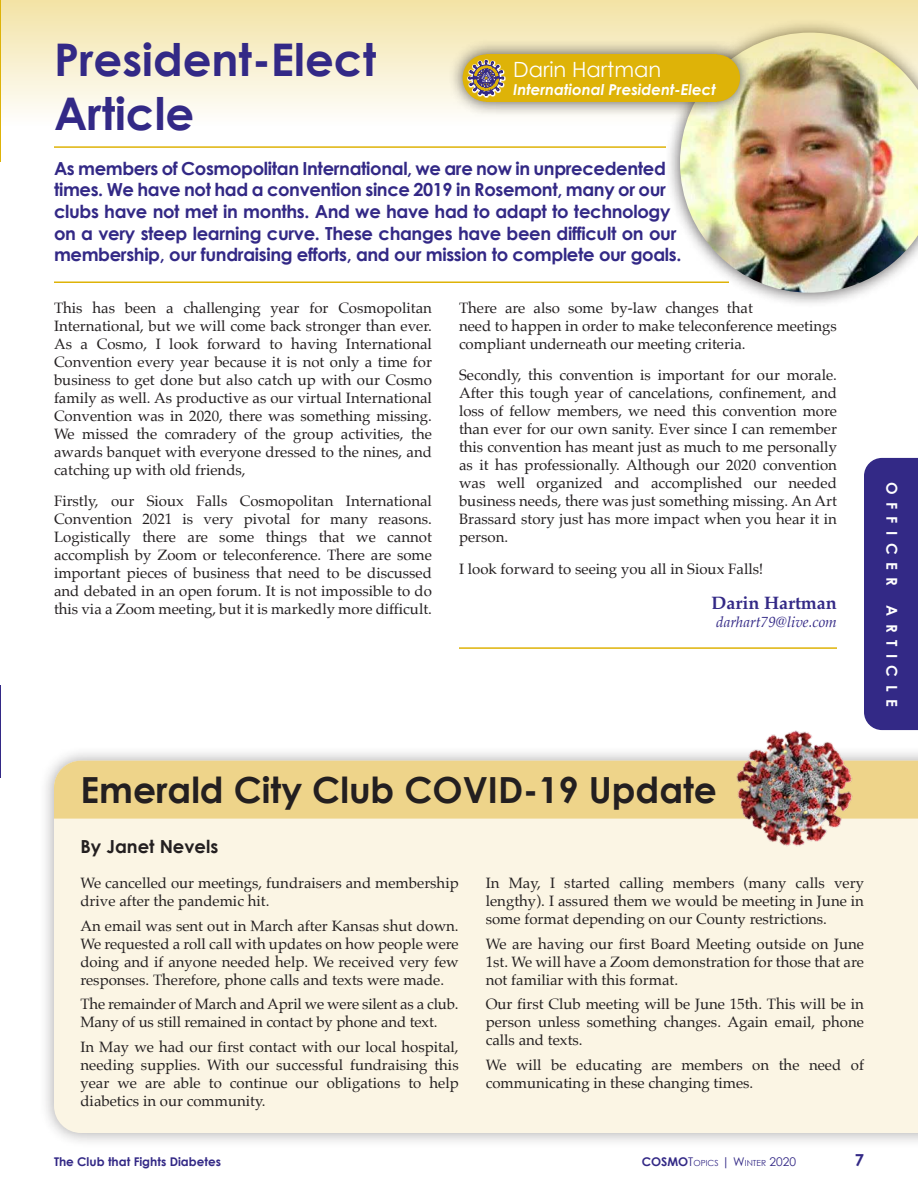
<style>
.page{position:relative;width:918px;height:1188px;background:#fff}
.page>*{position:absolute;margin:0;border:0;box-sizing:border-box;transform-origin:0 0}
.t1{font:700 45px/54px "Century Gothic";color:#332986}
.t2{font:700 36px "Century Gothic";color:#231f20}
.t3{font:21px "Century Gothic";color:#fff}
.t4{font:700 18px/21.6px "Century Gothic";letter-spacing:-.02em;color:#332986}
.t5{font:700 18px "Century Gothic";color:#231f20}
.t6{font:700 18px "Palatino";color:#332986}
.t7{font:700 16.5px "Century Gothic";color:#332986}
.t8{font:15px/18px "Palatino";color:#231f20;text-align:justify}
.t9{font:italic 700 15px "Century Gothic";color:#fff}
.t10{font:italic 15px "Palatino";color:#332986}
.t11{font:700 15px "Century Gothic";letter-spacing:.5em;color:#fff}
.t12{font:700 12px "Century Gothic";color:#332986}
.t13{font:8.4px "Century Gothic";color:#332986}
.s1{font-weight:700;font-size:12px}
.s2{font-size:12px}
</style>
<div class="page">
<div style="left:665px;top:17px;width:253px;height:291px;background:#231f20;opacity:.75"></div>
<img style="left:680px;top:126px;width:238px;height:167px">
<svg style="left:1px;top:0;width:917px;height:126px;background:#efe6c1"></svg>
<hr style="left:54px;top:146px;width:612px;height:2px;background:#deb308">
<hr style="left:54px;top:281px;width:675px;height:2px;background:#deb308">
<hr style="left:459px;top:647px;width:378px;height:2px;background:#deb308">
<div style="left:448px;top:39px;width:307px;height:78px;background:#231f20;opacity:.75"></div>
<div style="left:693px;top:54px;width:47px;height:48px;background:#deb308;border-radius:50%"></div>
<div style="left:486px;top:54px;width:230px;height:48px;background:#deb308"></div>
<div style="left:463px;top:54px;width:47px;height:48px;background:#deb308;border-radius:50%"></div>
<svg style="left:467px;top:59px;width:38px;height:38px"></svg>
<svg style="left:469px;top:61px;width:35px;height:35px"></svg>
<div style="left:39px;top:745px;width:879px;height:403px;background:#231f20;opacity:.4"></div>
<div style="left:54px;top:819px;width:864px;height:314px;background:#fbf5e4"></div>
<div style="left:54px;top:761px;width:864px;height:58px;background:#eed48a"></div>
<div style="left:864px;top:458px;width:54px;height:272px;background:#332986"></div>
<hr style="left:0;top:0;width:1px;height:161px;background:#deb308">
<hr style="left:0;top:685px;width:1px;height:93px;background:#332986">
<img style="left:722px;top:730px;width:141px;height:130px">
<p class="t1" style="left:54px;top:31px;width:324px">President-Elect<br>Article</p>
<p class="t4" style="left:54px;top:157px;width:629px">As members of Cosmopolitan International, we are now in unprecedented times. We have not had a convention since 2019 in Rosemont, many or our clubs have not met in months. And we have had to adapt to technology on a very steep learning curve. These changes have been difficult on our membership, our fundraising efforts, and our mission to complete our goals.</p>
<p class="t8" style="left:54px;top:299px;width:380px">This has been a challenging year for Cosmopolitan International, but we will come back stronger than ever.<br>As a Cosmo, I look forward to having International Convention every year because it is not only a time for business to get done but also catch up with our Cosmo family as well. As productive as our virtual International Convention was in 2020, there was something missing.<br>We missed the comradery of the group activities, the awards banquet with everyone dressed to the nines, and catching up with old friends,</p>
<p class="t8" style="left:54px;top:492px;width:380px">Firstly, our Sioux Falls Cosmopolitan International Convention 2021 is very pivotal for many reasons.<br>Logistically there are some things that we cannot accomplish by Zoom or teleconference. There are some important pieces of business that need to be discussed and debated in an open forum. It is not impossible to do this via a Zoom meeting, but it is markedly more difficult.</p>
<p class="t3" style="left:513px;top:57px;width:150px">Darin Hartman</p>
<p class="t9" style="left:513px;top:80px;width:204px">International President-Elect</p>
<p class="t8" style="left:459px;top:299px;width:379px;text-align:left">There are also some by-law changes that<br>need to happen in order to make teleconference meetings compliant underneath our meeting criteria.</p>
<p class="t8" style="left:459px;top:366px;width:380px">Secondly, this convention is important for our morale.<br>After this tough year of cancelations, confinement, and loss of fellow members, we need this convention more than ever for our own sanity. Ever since I can remember this convention has meant just as much to me personally as it has professionally. Although our 2020 convention was well organized and accomplished our needed business needs, there was just something missing. An Art Brassard story just has more impact when you hear it in person.</p>
<p class="t8" style="left:459px;top:560px;width:306px">I look forward to seeing you all in Sioux Falls!</p>
<p class="t6" style="left:712px;top:588px;width:127px">Darin Hartman</p>
<p class="t10" style="left:716px;top:609px;width:122px">darhart79@live.com</p>
<p class="t11" style="left:901px;top:482px;width:106px;rotate:90deg">OFFICER</p>
<p class="t11" style="left:901px;top:605px;width:103px;rotate:90deg">ARTICLE</p>
<p class="t2" style="left:80px;top:767px;width:638px">Emerald City Club COVID-19 Update</p>
<p class="t5" style="left:80px;top:835px;width:139px">By Janet Nevels</p>
<p class="t8" style="left:80px;top:874px;width:380px">We cancelled our meetings, fundraisers and membership drive after the pandemic hit.</p>
<p class="t8" style="left:80px;top:917px;width:380px">An email was sent out in March after Kansas shut down.<br>We requested a roll call with updates on how people were doing and if anyone needed help. We received very few responses. Therefore, phone calls and texts were made.</p>
<p class="t8" style="left:80px;top:995px;width:380px">The remainder of March and April we were silent as a club.<br>Many of us still remained in contact by phone and text.</p>
<p class="t8" style="left:80px;top:1038px;width:380px">In May we had our first contact with our local hospital, needing supplies. With our successful fundraising this year we are able to continue our obligations to help diabetics in our community.</p>
<p class="t8" style="left:486px;top:874px;width:380px">In May, I started calling members (many calls very lengthy). I assured them we would be meeting in June in some format depending on our County restrictions.</p>
<p class="t8" style="left:486px;top:935px;width:380px">We are having our first Board Meeting outside on June 1st. We will have a Zoom demonstration for those that are not familiar with this format.</p>
<p class="t8" style="left:486px;top:995px;width:380px">Our first Club meeting will be June 15th. This will be in person unless something changes. Again email, phone calls and texts.</p>
<p class="t8" style="left:486px;top:1056px;width:380px">We will be educating are members on the need of communicating in these changing times.</p>
<p class="t12" style="left:54px;top:1154px;width:169px">The Club that Fights Diabetes</p>
<p class="t13" style="left:642px;top:1158px;width:156px"><span class="s1">COSMO</span><span class="s2">T</span>OPICS <span class="s2">| W</span>INTER <span class="s2">2020</span></p>
<p class="t7" style="left:855px;top:1149px;width:11px">7</p>
</div>
